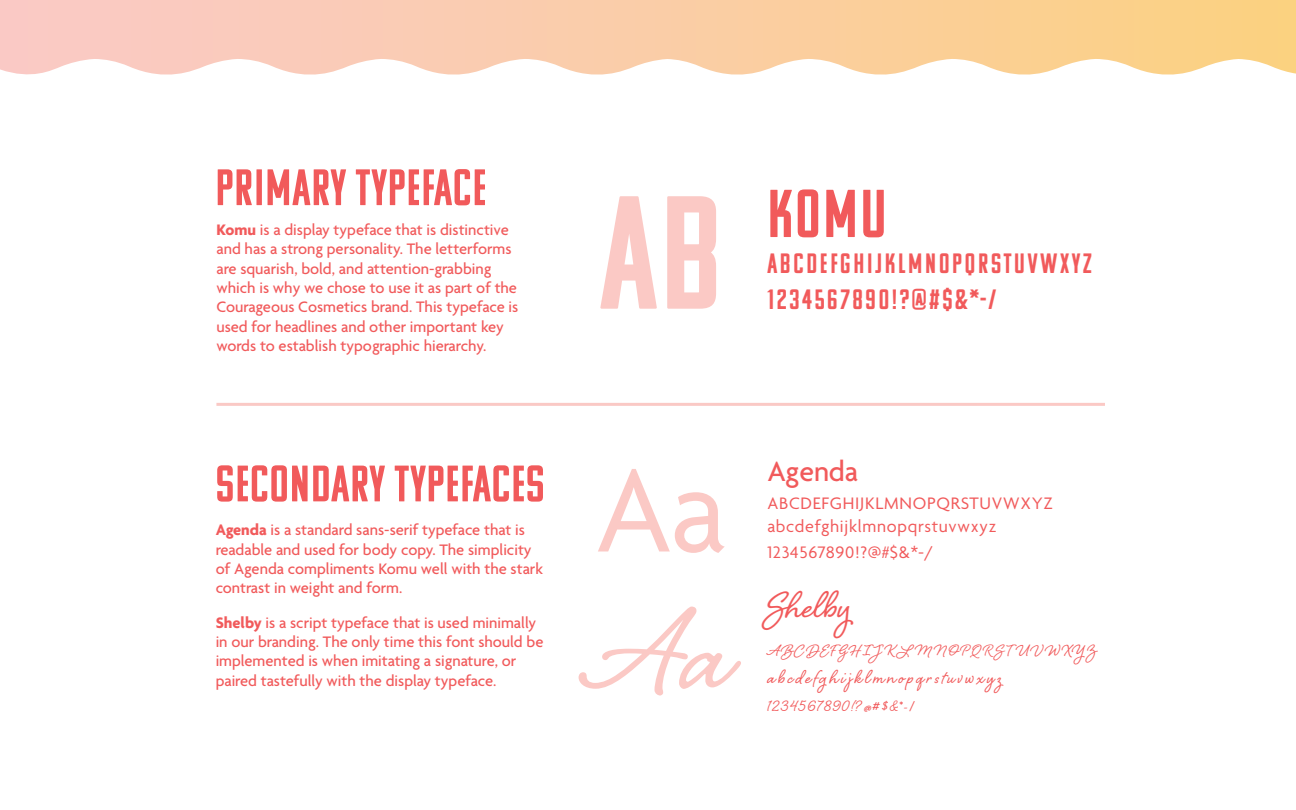
<style>
.page{position:relative;width:1296px;height:810px;background:#fff}
.page>*{position:absolute;margin:0;border:0;box-sizing:border-box;transform-origin:0 0}
.t1{font:160.65px "Komu A";color:#fbc9c5}
.t2{font:150px "Shelby";color:#fbc9c5}
.t3{font:127.65px "Agenda";color:#fbc9c5}
.t4{font:67.5px "Komu A";color:#f15a5b}
.t5{font:51.15px "Komu A";letter-spacing:.02em;color:#f15a5b}
.t6{font:46.8px "Shelby";color:#f15a5b}
.t7{font:500 30px "Agenda";color:#f15a5b}
.t8{font:27.9px "Komu A";letter-spacing:.1em;color:#f15a5b}
.t9{font:23.85px "Shelby";letter-spacing:.12em;color:#f15a5b}
.t10{font:19.35px "Shelby";letter-spacing:.165em;color:#f15a5b}
.t11{font:19.35px "Shelby";letter-spacing:.08em;color:#f15a5b}
.t12{font:18px/23.2px "Agenda";letter-spacing:.04em;color:#f15a5b}
.t13{font:500 16.5px/19.4px "Agenda";color:#f15a5b}
.s1{font-weight:700}
</style>
<div class="page">
<svg style="left:0;top:0;width:1296px;height:75px;background:#fad2af"></svg>
<h3 class="t5" style="left:215px;top:161px;width:272px">PRIMARY TYPEFACE</h3>
<p class="t13" style="left:216px;top:221px;width:303px"><span class="s1">Komu</span> is a display typeface that is distinctive and has a strong personality. The letterforms are squarish, bold, and attention-grabbing which is why we chose to use it as part of the Courageous Cosmetics brand. This typeface is used for headlines and other important key words to establish typographic hierarchy.</p>
<h1 class="t1" style="left:600px;top:170px;width:123px">AB</h1>
<h3 class="t4" style="left:767px;top:179px;width:121px">KOMU</h3>
<h3 class="t8" style="left:767px;top:249px;width:326px">ABCDEFGHIJKLMNOPQRSTUVWXYZ</h3>
<h3 class="t8" style="left:767px;top:285px;width:230px">1234567890!?@#$&amp;*-/</h3>
<h3 class="t5" style="left:216px;top:457px;width:330px">SECONDARY TYPEFACES</h3>
<p class="t13" style="left:216px;top:522px;width:329px"><span class="s1">Agenda</span> is a standard sans-serif typeface that is readable and used for body copy. The simplicity of Agenda compliments Komu well with the stark contrast in weight and form.</p>
<p class="t13" style="left:216px;top:614px;width:329px"><span class="s1">Shelby</span> is a script typeface that is used minimally in our branding. The only time this font should be implemented is when imitating a signature, or paired tastefully with the display typeface.</p>
<h3 class="t3" style="left:595px;top:442px;width:133px">Aa</h3>
<h2 class="t2" style="left:586px;top:549px;width:145px">Aa</h2>
<h3 class="t7" style="left:767px;top:455px;width:92px">Agenda</h3>
<p class="t12" style="left:767px;top:493px;width:287px">ABCDEFGHIJKLMNOPQRSTUVWXYZ abcdefghijklmnopqrstuvwxyz</p>
<p class="t12" style="left:767px;top:542px;width:167px">1234567890!?@#$&amp;*-/</p>
<h3 class="t6" style="left:767px;top:574px;width:85px">Shelby</h3>
<p class="t10" style="left:767px;top:637px;width:330px">ABCDEFGHIJKL MNOPQRST UVWXYZ</p>
<h3 class="t9" style="left:767px;top:661px;width:235px">abcdefghijklmnopqrstuvwxyz</h3>
<p class="t11" style="left:767px;top:693px;width:147px">1234567890!?@#$&amp;*-/</p>
</div>
